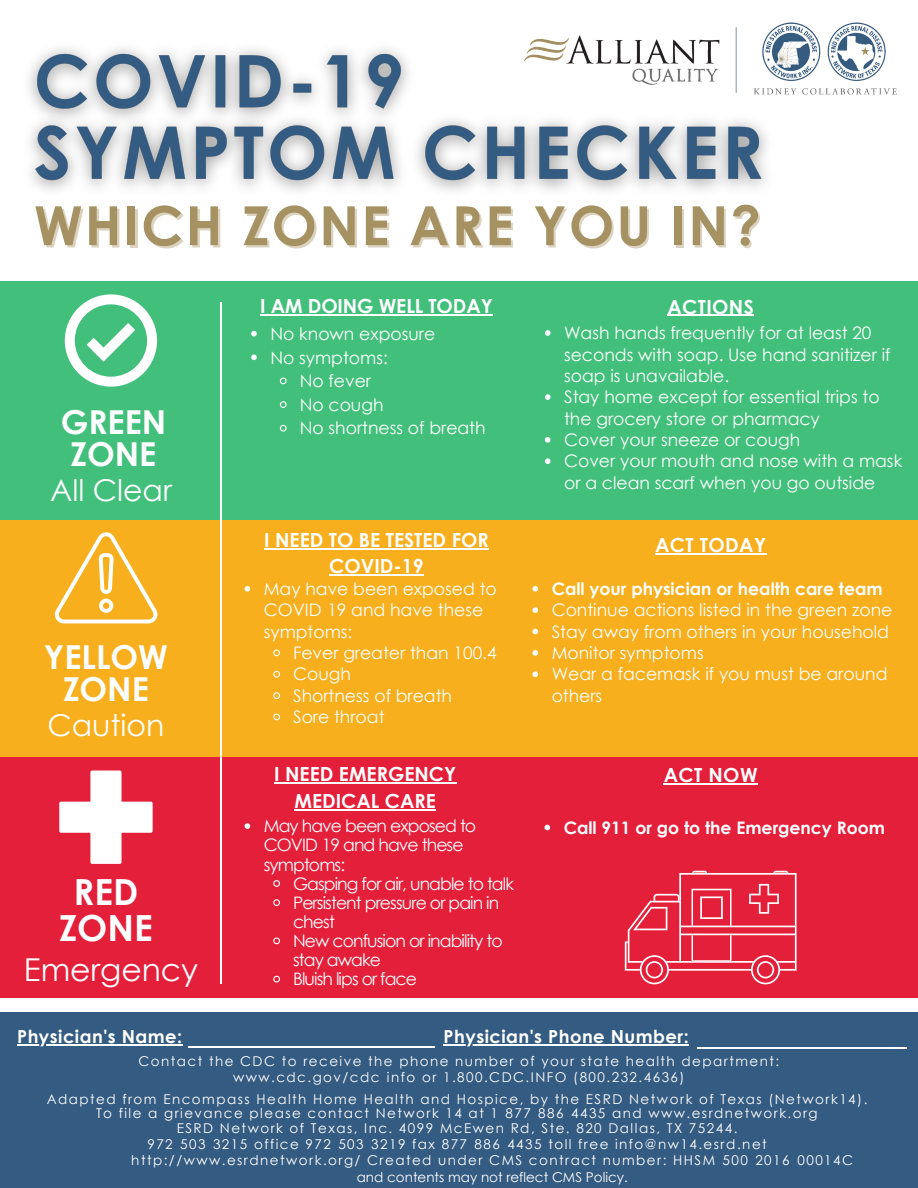
<style>
.page{position:relative;width:918px;height:1188px;background:#fff}
.page>*{position:absolute;margin:0;border:0;box-sizing:border-box;transform-origin:0 0}
.t1{font:700 54px "Century Gothic";letter-spacing:.045em;color:#a59162}
.t2{font:700 36px "Century Gothic";color:#fff}
.t3{font:700 33px "Century Gothic";color:#fff}
.t4{font:31.5px "Century Gothic";color:#fff}
.t5{font:30px "Century Gothic";color:#fff}
.t6{font:700 19.5px "Century Gothic";color:#fff}
.t7{font:700 19.5px "Century Gothic";letter-spacing:.02em;color:#fff}
.t8{font:700 18px "Century Gothic";letter-spacing:.025em;color:#fff}
.t9{font:17.25px/21.3px "Century Gothic";color:#fff}
.t10{font:17.25px/19.2px "Century Gothic";letter-spacing:-.05em;color:#fff}
.t11{font:700 17.25px "Century Gothic";color:#fff}
.t12{font:13.5px/15.8px "Century Gothic";letter-spacing:.11em;color:#fff;text-align:center}
.t13{font:13.5px "Century Gothic";color:#fff}
</style>
<div class="page">
<div style="left:0;top:281px;width:918px;height:241px;background:#42c07b"></div>
<div style="left:0;top:520px;width:918px;height:241px;background:#f7af1e"></div>
<div style="left:0;top:757px;width:918px;height:241px;background:#e31f3a"></div>
<div style="left:0;top:1012px;width:918px;height:153px;background:#345b81"></div>
<div style="left:0;top:1151px;width:918px;height:37px;background:#345b81"></div>
<hr style="left:444px;top:1045px;width:245px;height:1px;background:#fff">
<hr style="left:17px;top:1045px;width:166px;height:1px;background:#fff">
<hr style="left:295px;top:809px;width:141px;height:1px;background:#fff">
<hr style="left:274px;top:782px;width:182px;height:1px;background:#fff">
<hr style="left:664px;top:783px;width:94px;height:2px;background:#fff">
<hr style="left:329px;top:574px;width:95px;height:1px;background:#fff">
<hr style="left:264px;top:548px;width:225px;height:1px;background:#fff">
<hr style="left:655px;top:553px;width:112px;height:1px;background:#fff">
<hr style="left:260px;top:314px;width:233px;height:1px;background:#fff">
<hr style="left:667px;top:315px;width:87px;height:1px;background:#fff">
<hr style="left:697px;top:1048px;width:209px;height:1px;background:#fff">
<hr style="left:188px;top:1046px;width:246px;height:1px;background:#fff">
<hr style="left:221px;top:302px;width:1px;height:682px;background:#fff">
<img style="left:789px;top:22px;width:108px;height:73px">
<img style="left:29px;top:22px;width:760px;height:169px">
<svg style="left:65px;top:294px;width:92px;height:93px"></svg>
<svg style="left:251px;top:331px;width:6px;height:6px"></svg>
<svg style="left:545px;top:330px;width:6px;height:6px"></svg>
<svg style="left:251px;top:355px;width:6px;height:5px"></svg>
<svg style="left:279px;top:377px;width:8px;height:8px"></svg>
<svg style="left:279px;top:401px;width:8px;height:7px"></svg>
<svg style="left:279px;top:424px;width:8px;height:8px"></svg>
<svg style="left:545px;top:394px;width:6px;height:6px"></svg>
<svg style="left:545px;top:437px;width:6px;height:6px"></svg>
<svg style="left:545px;top:458px;width:6px;height:6px"></svg>
<svg style="left:54px;top:532px;width:104px;height:91px"></svg>
<svg style="left:245px;top:586px;width:5px;height:6px"></svg>
<svg style="left:532px;top:586px;width:6px;height:6px"></svg>
<svg style="left:532px;top:607px;width:6px;height:6px"></svg>
<svg style="left:532px;top:629px;width:6px;height:5px"></svg>
<svg style="left:273px;top:649px;width:7px;height:8px"></svg>
<svg style="left:273px;top:670px;width:7px;height:8px"></svg>
<svg style="left:273px;top:692px;width:7px;height:7px"></svg>
<svg style="left:273px;top:713px;width:7px;height:8px"></svg>
<svg style="left:532px;top:650px;width:6px;height:6px"></svg>
<svg style="left:532px;top:671px;width:6px;height:6px"></svg>
<svg style="left:59px;top:771px;width:94px;height:93px"></svg>
<svg style="left:245px;top:823px;width:5px;height:6px"></svg>
<svg style="left:544px;top:825px;width:6px;height:5px"></svg>
<svg style="left:273px;top:880px;width:7px;height:7px"></svg>
<svg style="left:273px;top:899px;width:7px;height:7px"></svg>
<svg style="left:273px;top:937px;width:7px;height:8px"></svg>
<svg style="left:273px;top:975px;width:7px;height:8px"></svg>
<svg style="left:625px;top:871px;width:172px;height:113px"></svg>
<p class="t1" style="left:34px;top:191px;width:728px">WHICH ZONE ARE YOU IN?</p>
<p class="t6" style="left:260px;top:294px;width:234px">I AM DOING WELL TODAY</p>
<p class="t7" style="left:667px;top:294px;width:88px">ACTIONS</p>
<p class="t9" style="left:270px;top:322px;width:166px">No known exposure</p>
<p class="t9" style="left:564px;top:322px;width:309px">Wash hands frequently for at least 20</p>
<p class="t9" style="left:270px;top:346px;width:119px">No symptoms:</p>
<p class="t9" style="left:564px;top:343px;width:328px">seconds with soap. Use hand sanitizer if</p>
<p class="t9" style="left:300px;top:370px;width:73px">No fever</p>
<p class="t9" style="left:564px;top:364px;width:167px">soap is unavailable.</p>
<p class="t9" style="left:564px;top:386px;width:317px">Stay home except for essential trips to</p>
<p class="t9" style="left:300px;top:393px;width:85px">No cough</p>
<h1 class="t3" style="left:61px;top:401px;width:107px">GREEN</h1>
<p class="t9" style="left:564px;top:407px;width:257px">the grocery store or pharmacy</p>
<p class="t9" style="left:300px;top:417px;width:187px">No shortness of breath</p>
<p class="t9" style="left:564px;top:429px;width:238px">Cover your sneeze or cough</p>
<h1 class="t3" style="left:71px;top:433px;width:87px">ZONE</h1>
<p class="t9" style="left:564px;top:450px;width:340px">Cover your mouth and nose with a mask or a clean scarf when you go outside</p>
<h2 class="t5" style="left:50px;top:471px;width:123px">All Clear</h2>
<p class="t6" style="left:264px;top:528px;width:226px">I NEED TO BE TESTED FOR</p>
<p class="t7" style="left:655px;top:532px;width:113px">ACT TODAY</p>
<p class="t6" style="left:329px;top:553px;width:96px">COVID-19</p>
<p class="t9" style="left:264px;top:578px;width:235px">May have been exposed to</p>
<p class="t11" style="left:552px;top:578px;width:333px">Call your physician or health care team</p>
<p class="t9" style="left:264px;top:599px;width:221px">COVID 19 and have these</p>
<p class="t9" style="left:552px;top:599px;width:342px">Continue actions listed in the green zone</p>
<p class="t9" style="left:264px;top:620px;width:90px">symptoms:</p>
<p class="t9" style="left:552px;top:620px;width:339px">Stay away from others in your household</p>
<h1 class="t3" style="left:44px;top:636px;width:125px">YELLOW</h1>
<p class="t9" style="left:293px;top:642px;width:205px">Fever greater than 100.4</p>
<p class="t9" style="left:552px;top:642px;width:154px">Monitor symptoms</p>
<p class="t9" style="left:293px;top:663px;width:59px">Cough</p>
<p class="t9" style="left:552px;top:663px;width:337px">Wear a facemask if you must be around</p>
<h1 class="t3" style="left:63px;top:667px;width:87px">ZONE</h1>
<p class="t9" style="left:293px;top:684px;width:161px">Shortness of breath</p>
<p class="t9" style="left:552px;top:684px;width:52px">others</p>
<p class="t9" style="left:293px;top:706px;width:93px">Sore throat</p>
<h2 class="t5" style="left:47px;top:706px;width:119px">Caution</h2>
<p class="t2" style="left:74px;top:869px;width:66px">RED</p>
<h1 class="t2" style="left:59px;top:905px;width:95px">ZONE</h1>
<h1 class="t4" style="left:24px;top:949px;width:176px">Emergency</h1>
<p class="t6" style="left:274px;top:761px;width:183px">I NEED EMERGENCY</p>
<p class="t6" style="left:664px;top:763px;width:95px">ACT NOW</p>
<p class="t6" style="left:295px;top:788px;width:143px">MEDICAL CARE</p>
<p class="t10" style="left:264px;top:816px;width:214px">May have been exposed to</p>
<p class="t11" style="left:564px;top:816px;width:323px">Call 911 or go to the Emergency Room</p>
<p class="t10" style="left:264px;top:835px;width:201px">COVID 19 and have these symptoms:</p>
<p class="t10" style="left:293px;top:873px;width:222px">Gasping for air, unable to talk</p>
<p class="t10" style="left:293px;top:892px;width:208px">Persistent pressure or pain in</p>
<p class="t9" style="left:293px;top:911px;width:43px">chest</p>
<p class="t10" style="left:293px;top:931px;width:211px">New confusion or inability to</p>
<p class="t10" style="left:293px;top:950px;width:89px">stay awake</p>
<p class="t10" style="left:293px;top:969px;width:126px">Bluish lips or face</p>
<h4 class="t8" style="left:17px;top:1025px;width:167px">Physician's Name:</h4>
<h4 class="t8" style="left:444px;top:1025px;width:247px">Physician's Phone Number:</h4>
<p class="t12" style="left:138px;top:1053px;width:642px">Contact the CDC to receive the phone number of your state health department: www.cdc.gov/cdc info or 1.800.CDC.INFO (800.232.4636)</p>
<p class="t12" style="left:47px;top:1090px;width:822px">Adapted from Encompass Health Home Health and Hospice, by the ESRD Network of Texas (Network14).</p>
<p class="t12" style="left:96px;top:1105px;width:723px">To file a grievance please contact Network 14 at 1 877 886 4435 and www.esrdnetwork.org</p>
<p class="t12" style="left:177px;top:1120px;width:562px">ESRD Network of Texas, Inc. 4099 McEwen Rd, Ste. 820 Dallas, TX 75244.</p>
<p class="t12" style="left:147px;top:1135px;width:621px">972 503 3215 office 972 503 3219 fax 877 886 4435 toll free info@nw14.esrd.net</p>
<p class="t12" style="left:131px;top:1152px;width:723px">http://www.esrdnetwork.org/ Created under CMS contract number: HHSM 500 2016 00014C</p>
<p class="t13" style="left:357px;top:1167px;width:273px">and contents may not reflect CMS Policy.</p>
</div>
